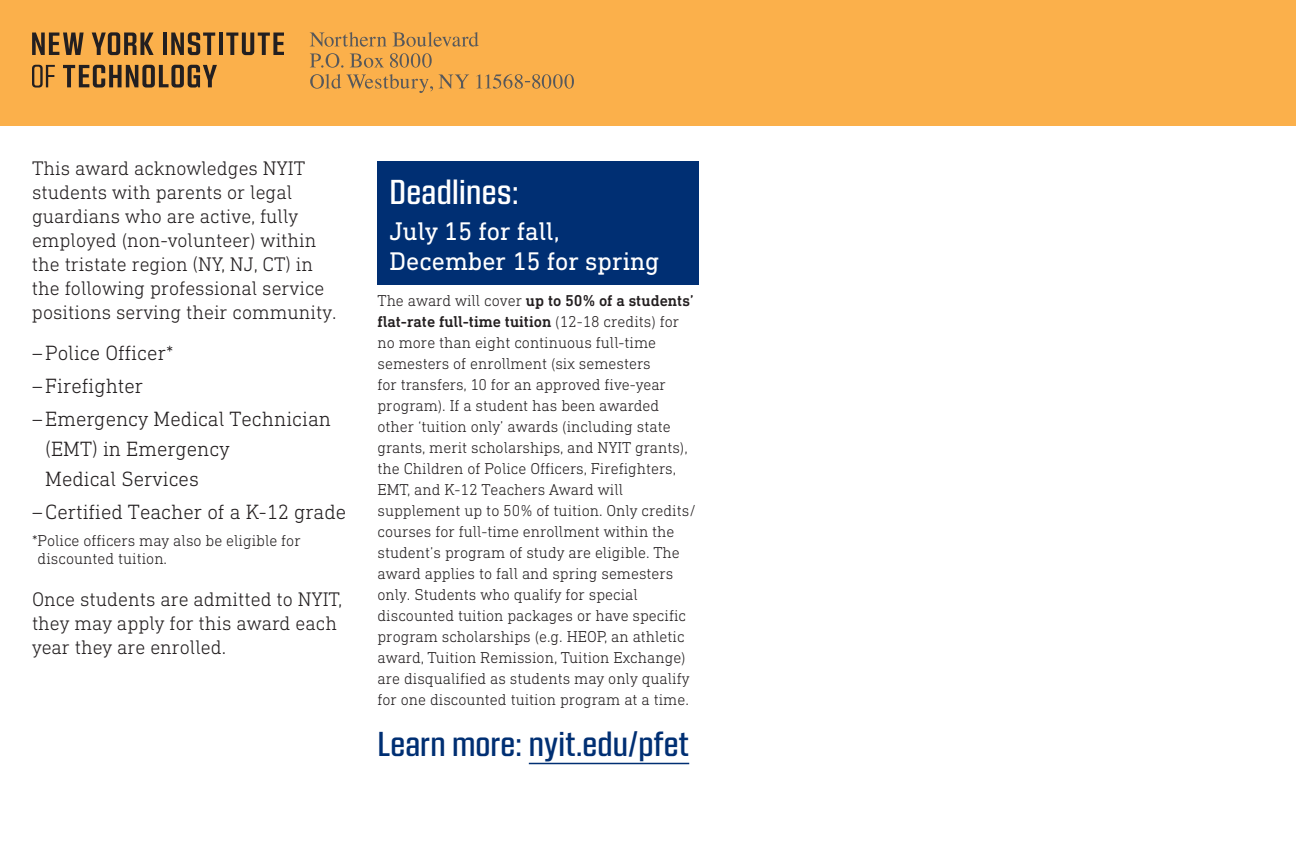
<style>
.page{position:relative;width:1296px;height:864px;background:#fff}
.page>*{position:absolute;margin:0;border:0;box-sizing:border-box;transform-origin:0 0}
.URL{font:500 34px "Kuunari";color:#002f73}
.Subtitles_copy_2{font:500 34px "Kuunari";letter-spacing:.01em;color:#fff}
.Subtitles_copy{font:26px/30px "DIN Next Slab Pro";color:#fff}
.bullets{font:300 21px/30px "DIN Next Slab Pro";color:#231f20}
.bullets_copy{font:300 21px "DIN Next Slab Pro";color:#231f20}
.Body_Copy{font:300 20px/24px "DIN Next Slab Pro";color:#231f20}
.smaller_body{font:300 16px/21px "DIN Next Slab Pro";color:#231f20}
.note{font:300 16px/18px "DIN Next Slab Pro";color:#231f20}
.s1{font-weight:500}
</style>
<div class="page">
<div style="left:0;top:0;width:1296px;height:126px;background:#fbb04b"></div>
<svg style="left:310px;top:74px;width:264px;height:19px"></svg>
<svg style="left:310px;top:53px;width:122px;height:15px"></svg>
<svg style="left:310px;top:32px;width:169px;height:15px"></svg>
<svg style="left:32px;top:33px;width:52px;height:22px"></svg>
<svg style="left:92px;top:32px;width:62px;height:23px"></svg>
<svg style="left:163px;top:32px;width:121px;height:23px"></svg>
<svg style="left:32px;top:65px;width:23px;height:23px"></svg>
<svg style="left:63px;top:65px;width:154px;height:23px"></svg>
<hr style="left:529px;top:763px;width:160px;height:1px;background:#002f73">
<div style="left:378px;top:162px;width:321px;height:123px;background:#002f73"></div>
<p class="Body_Copy" style="left:32px;top:156px;width:306px">This award acknowledges NYIT students with parents or legal guardians who are active, fully employed (non-volunteer) within the tristate region (NY, NJ, CT) in the following professional service positions serving their community.</p>
<p class="bullets_copy" style="left:32px;top:341px;width:143px">–Police Officer*</p>
<p class="bullets" style="left:32px;top:371px;width:113px">–Firefighter</p>
<p class="bullets" style="left:45px;top:404px;width:287px;text-indent:-13px">– Emergency Medical Technician (EMT) in Emergency<br>Medical Services</p>
<p class="bullets" style="left:32px;top:497px;width:316px">– Certified Teacher of a K-12 grade</p>
<p class="note" style="left:38px;top:531px;width:265px;text-indent:-6px">*Police officers may also be eligible for discounted tuition.</p>
<p class="Body_Copy" style="left:32px;top:587px;width:312px">Once students are admitted to NYIT, they may apply for this award each year they are enrolled.</p>
<p class="Subtitles_copy_2" style="left:390px;top:173px;width:131px">Deadlines:</p>
<p class="Subtitles_copy" style="left:390px;top:216px;width:272px">July 15 for fall,<br>December 15 for spring</p>
<p class="smaller_body" style="left:377px;top:290px;width:320px">The award will cover <span class="s1">up to 50% of a students’ flat-rate full-time tuition</span> (12-18 credits) for no more than eight continuous full-time semesters of enrollment (six semesters<br>for transfers, 10 for an approved five-year program). If a student has been awarded other ‘tuition only’ awards (including state grants, merit scholarships, and NYIT grants), the Children of Police Officers, Firefighters, EMT, and K-12 Teachers Award will supplement up to 50% of tuition. Only credits/ courses for full-time enrollment within the student’s program of study are eligible. The award applies to fall and spring semesters only. Students who qualify for special discounted tuition packages or have specific program scholarships (e.g. HEOP, an athletic award, Tuition Remission, Tuition Exchange) are disqualified as students may only qualify for one discounted tuition program at a time.</p>
<p class="URL" style="left:378px;top:725px;width:313px">Learn more: nyit.edu/pfet</p>
</div>
